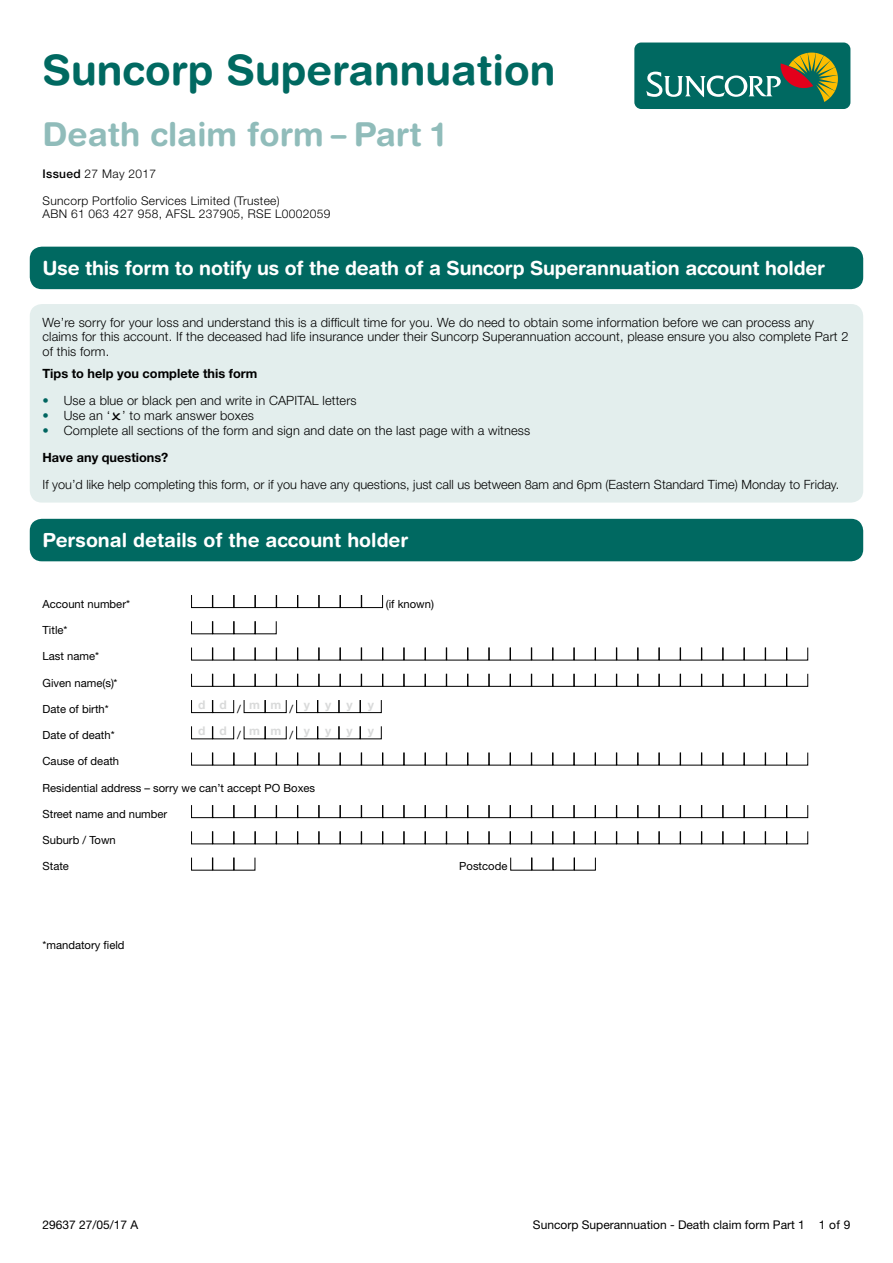
<style>
.page{position:relative;width:893px;height:1263px;background:#fff}
.page>*{position:absolute;margin:0;border:0;box-sizing:border-box;transform-origin:0 0}
.t1{font:700 42px "Helvetica Rounded LT Std";color:#006961}
.t2{font:700 33px "Helvetica Rounded LT Std";color:#90bcba}
.t3{font:700 19.5px "Helvetica Rounded LT Std";letter-spacing:-.01em;color:#fff}
.t4{font:300 12.75px/14.2px "Helvetica Neue LT Std";letter-spacing:.01em;color:#000}
.t5{font:700 12.75px "Helvetica Neue LT Std";color:#000}
.t6{font:300 12px/13.5px "Helvetica Neue LT Std";letter-spacing:.025em;color:#000}
.t7{font:12px "Helvetica Neue LT Std";color:#000}
.t8{font:700 12px "Helvetica Neue LT Std";color:#d9dada}
.t9{font:11.25px "Helvetica Neue LT Std";color:#000}
.s1{font-weight:500}
.s2{color:#006560}
.s3{font-weight:700}
</style>
<div class="page">
<div style="left:634px;top:43px;width:216px;height:66px;background:#006961;border-radius:7px"></div>
<svg style="left:646px;top:53px;width:192px;height:49px"></svg>
<div style="left:30px;top:519px;width:833px;height:42px;background:#006961;border-radius:12px"></div>
<svg style="left:191px;top:595px;width:192px;height:13px"></svg>
<svg style="left:191px;top:621px;width:86px;height:13px"></svg>
<svg style="left:191px;top:647px;width:617px;height:13px"></svg>
<svg style="left:191px;top:673px;width:617px;height:14px"></svg>
<svg style="left:191px;top:700px;width:43px;height:13px"></svg>
<svg style="left:244px;top:700px;width:43px;height:13px"></svg>
<svg style="left:296px;top:700px;width:86px;height:13px"></svg>
<svg style="left:191px;top:726px;width:43px;height:13px"></svg>
<svg style="left:244px;top:726px;width:43px;height:13px"></svg>
<svg style="left:296px;top:726px;width:86px;height:13px"></svg>
<svg style="left:191px;top:752px;width:617px;height:13px"></svg>
<svg style="left:191px;top:805px;width:617px;height:13px"></svg>
<svg style="left:191px;top:831px;width:617px;height:13px"></svg>
<svg style="left:191px;top:857px;width:64px;height:13px"></svg>
<svg style="left:510px;top:857px;width:86px;height:13px"></svg>
<div style="left:30px;top:304px;width:833px;height:199px;background:#e3eeed;border-radius:12px"></div>
<div style="left:30px;top:247px;width:833px;height:42px;background:#006961;border-radius:12px"></div>
<h1 class="t1" style="left:43px;top:45px;width:514px">Suncorp Superannuation</h1>
<h2 class="t2" style="left:43px;top:115px;width:404px">Death claim form – Part 1</h2>
<p class="t6" style="left:43px;top:166px;width:115px"><span class="s1">Issued</span> 27 May 2017</p>
<p class="t6" style="left:43px;top:193px;width:289px">Suncorp Portfolio Services Limited (Trustee)<br>ABN 61 063 427 958, AFSL 237905, RSE L0002059</p>
<h3 class="t3" style="left:43px;top:256px;width:784px">Use this form to notify us of the death of a Suncorp Superannuation account holder</h3>
<p class="t4" style="left:43px;top:315px;width:807px">We’re sorry for your loss and understand this is a difficult time for you. We do need to obtain some information before we can process any claims for this account. If the deceased had life insurance under their Suncorp Superannuation account, please ensure you also complete Part 2 of this form.</p>
<p class="t5" style="left:43px;top:366px;width:216px">Tips to help you complete this form</p>
<p class="t4" style="left:43px;top:393px;width:316px"><span class="s2">•</span> Use a blue or black pen and write in CAPITAL letters</p>
<p class="t4" style="left:43px;top:408px;width:213px"><span class="s2">•</span> Use an ‘ ’ to mark answer boxes</p>
<p class="t4" style="left:43px;top:416px;width:489px;line-height:27px"><span class="s2">•</span> Complete all sections of the form and sign and date on the last page with a witness<br><span class="s3">Have any questions?</span></p>
<p class="t4" style="left:43px;top:477px;width:798px">If you’d like help completing this form, or if you have any questions, just call us between 8am and 6pm (Eastern Standard Time) Monday to Friday.</p>
<h3 class="t3" style="left:43px;top:528px;width:367px">Personal details of the account holder</h3>
<p class="t9" style="left:43px;top:597px;width:89px">Account number*</p>
<p class="t9" style="left:386px;top:597px;width:50px">(if known)</p>
<p class="t9" style="left:43px;top:623px;width:26px">Title*</p>
<p class="t9" style="left:43px;top:650px;width:58px">Last name*</p>
<p class="t9" style="left:43px;top:676px;width:76px">Given name(s)*</p>
<p class="t9" style="left:43px;top:702px;width:68px">Date of birth*</p>
<p class="t8" style="left:198px;top:697px;width:113px">d d <sub>/</sub> mm <sub>/</sub> y</p>
<p class="t8" style="left:325px;top:697px;width:8px">y</p>
<p class="t8" style="left:346px;top:697px;width:8px">y</p>
<p class="t8" style="left:368px;top:697px;width:8px">y</p>
<p class="t9" style="left:43px;top:728px;width:74px">Date of death*</p>
<p class="t8" style="left:198px;top:723px;width:113px">d d <sub>/</sub> mm <sub>/</sub> y</p>
<p class="t8" style="left:325px;top:723px;width:8px">y</p>
<p class="t8" style="left:346px;top:723px;width:8px">y</p>
<p class="t8" style="left:368px;top:723px;width:8px">y</p>
<p class="t9" style="left:43px;top:755px;width:78px">Cause of death</p>
<p class="t9" style="left:43px;top:781px;width:274px">Residential address – sorry we can’t accept PO Boxes</p>
<p class="t9" style="left:43px;top:807px;width:126px">Street name and number</p>
<p class="t9" style="left:43px;top:833px;width:75px">Suburb / Town</p>
<p class="t9" style="left:43px;top:860px;width:28px">State</p>
<p class="t9" style="left:459px;top:860px;width:50px">Postcode</p>
<p class="t9" style="left:43px;top:938px;width:84px">*mandatory field</p>
<p class="t7" style="left:43px;top:1217px;width:97px">29637 27/05/17 A</p>
<p class="t7" style="left:533px;top:1217px;width:319px">Suncorp Superannuation - Death claim form Part 1 1 of 9</p>
</div>
